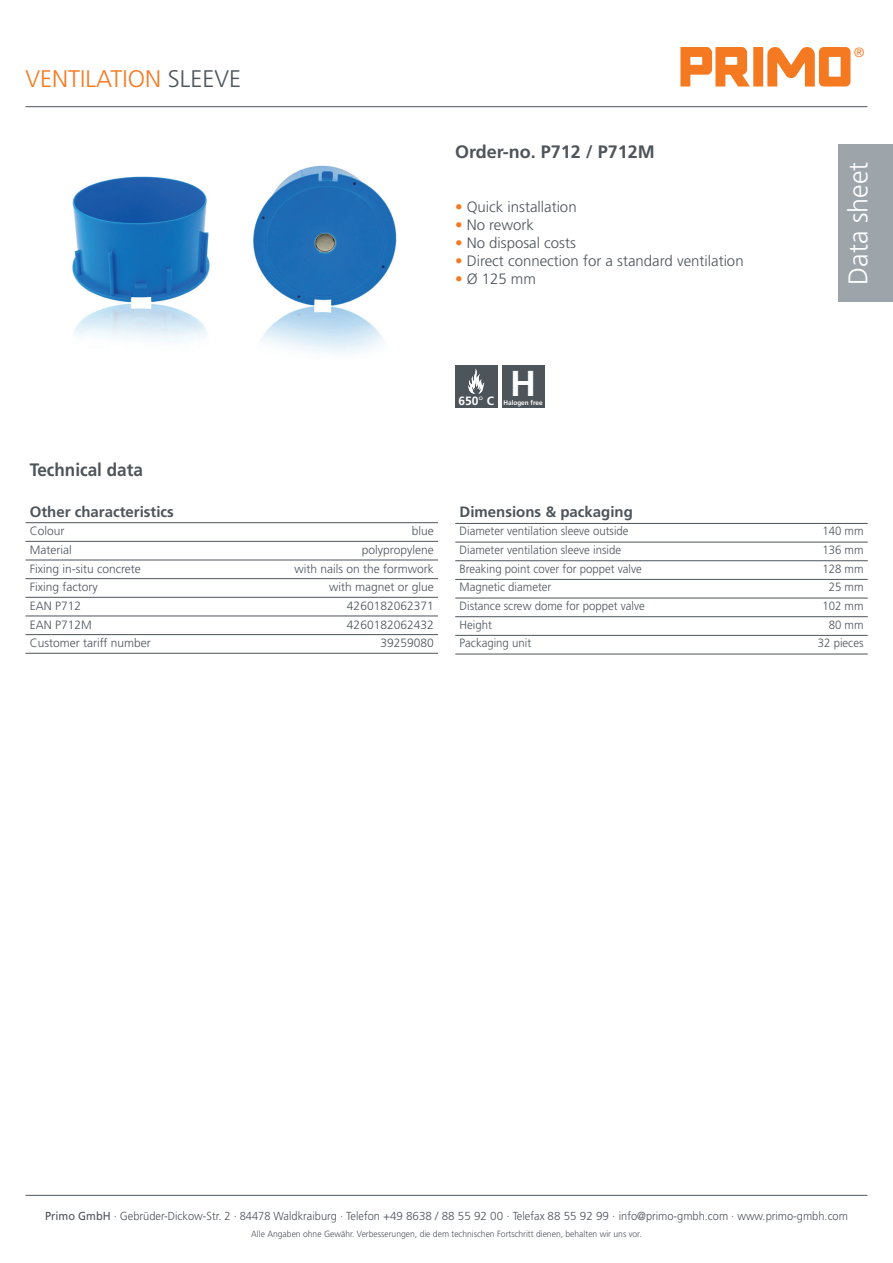
<style>
.page{position:relative;width:893px;height:1263px;background:#fff}
.page>*{position:absolute;margin:0;border:0;box-sizing:border-box;transform-origin:0 0}
.t1{font:700 36px "Frutiger";color:#fff}
.t2{font:300 27px "Frutiger";color:#fff}
.t3{font:300 24px "Frutiger";color:#f47921}
.Fließtext_Roman_grau{font:700 18px "Frutiger";color:#4d545a}
.Fließtext_Roman_grau-2{font:700 18px "Frutiger";color:#4d545a;scale:.95 1}
.Fließtext_Roman_grau-3{font:300 15px "Frutiger";color:#4d545a}
.t4{font:700 15px "Frutiger";color:#4d545a}
.t5{font:300 13.35px "Frutiger";color:#f47921}
.t6{font:300 12px "Frutiger";color:#4d545a;scale:.95 1}
.t7{font:300 12px "Frutiger";color:#4d545a}
.t8{font:700 12px "Frutiger";color:#fff}
.Headline_klein_Bold{font:300 11.7px "Frutiger";color:#4d545a;scale:.95 1}
.Headline_klein_Bold-2{font:300 9px "Frutiger";color:#4d545a;scale:.95 1}
.t9{font:700 6.75px "Frutiger";color:#fff;scale:.95 1}
.s1{color:#4d545a}
.s2{color:#f47921}
.s3{font-weight:300}
.s4{font-weight:400}
</style>
<div class="page">
<hr style="left:455px;top:523px;width:413px;height:1px;background:#4d545a">
<hr style="left:455px;top:542px;width:413px;height:1px;background:#4d545a">
<hr style="left:455px;top:560px;width:413px;height:1px;background:#4d545a">
<hr style="left:455px;top:579px;width:413px;height:1px;background:#4d545a">
<hr style="left:455px;top:598px;width:413px;height:1px;background:#4d545a">
<hr style="left:455px;top:616px;width:413px;height:1px;background:#4d545a">
<hr style="left:455px;top:635px;width:413px;height:1px;background:#4d545a">
<hr style="left:455px;top:654px;width:413px;height:1px;background:#4d545a">
<hr style="left:26px;top:522px;width:412px;height:1px;background:#4d545a">
<hr style="left:26px;top:541px;width:412px;height:1px;background:#4d545a">
<hr style="left:26px;top:560px;width:412px;height:1px;background:#4d545a">
<hr style="left:26px;top:578px;width:412px;height:1px;background:#4d545a">
<hr style="left:26px;top:597px;width:412px;height:1px;background:#4d545a">
<hr style="left:26px;top:616px;width:412px;height:1px;background:#4d545a">
<hr style="left:26px;top:634px;width:412px;height:1px;background:#4d545a">
<hr style="left:26px;top:653px;width:412px;height:1px;background:#4d545a">
<hr style="left:26px;top:1195px;width:841px;height:1px;background:#4d545a">
<div style="left:839px;top:145px;width:54px;height:157px;background:#9da5ab"></div>
<svg style="left:680px;top:47px;width:170px;height:40px"></svg>
<hr style="left:26px;top:106px;width:841px;height:1px;background:#4d545a">
<div style="left:455px;top:366px;width:42px;height:42px;background:#4d545a"></div>
<svg style="left:468px;top:369px;width:16px;height:25px"></svg>
<div style="left:502px;top:366px;width:42px;height:42px;background:#4d545a"></div>
<img style="left:72px;top:176px;width:138px;height:166px">
<img style="left:253px;top:165px;width:144px;height:190px">
<p class="t3" style="left:26px;top:65px;width:217px">VENTILATION <span class="s1">SLEEVE</span></p>
<p class="Fließtext_Roman_grau" style="left:455px;top:141px;width:201px">Order-no. P712 / P712M</p>
<p class="Fließtext_Roman_grau-3" style="left:455px;top:198px;width:123px"><span class="s2">•</span> Quick installation</p>
<p class="Fließtext_Roman_grau-3" style="left:455px;top:216px;width:80px"><span class="s2">•</span> No rework</p>
<p class="Fließtext_Roman_grau-3" style="left:455px;top:234px;width:122px"><span class="s2">•</span> No disposal costs</p>
<p class="Fließtext_Roman_grau-3" style="left:455px;top:252px;width:290px"><span class="s2">•</span> Direct connection for a standard ventilation</p>
<p class="Fließtext_Roman_grau-3" style="left:455px;top:270px;width:82px"><span class="s2">•</span> Ø 125 mm</p>
<p class="t5" style="left:854px;top:45px;width:12px">®</p>
<p class="t2" style="left:843px;top:285px;width:125px;rotate:-90deg">Data sheet</p>
<p class="Fließtext_Roman_grau-2" style="left:30px;top:459px;width:121px">Technical data</p>
<p class="t4" style="left:30px;top:503px;width:146px">Other characteristics</p>
<p class="t7" style="left:30px;top:524px;width:36px">Colour</p>
<p class="t7" style="left:412px;top:524px;width:24px">blue</p>
<p class="t7" style="left:30px;top:543px;width:43px">Material</p>
<p class="t7" style="left:362px;top:543px;width:73px">polypropylene</p>
<p class="t7" style="left:30px;top:562px;width:113px">Fixing in-situ concrete</p>
<p class="t7" style="left:294px;top:562px;width:141px">with nails on the formwork</p>
<p class="t7" style="left:30px;top:580px;width:69px">Fixing factory</p>
<p class="t7" style="left:329px;top:580px;width:106px">with magnet or glue</p>
<p class="t7" style="left:30px;top:599px;width:53px">EAN P712</p>
<p class="t7" style="left:347px;top:599px;width:88px">4260182062371</p>
<p class="t7" style="left:30px;top:618px;width:64px">EAN P712M</p>
<p class="t7" style="left:347px;top:618px;width:88px">4260182062432</p>
<p class="t7" style="left:30px;top:636px;width:123px">Customer tariff number</p>
<p class="t7" style="left:380px;top:636px;width:55px">39259080</p>
<p class="t1" style="left:510px;top:363px;width:27px">H</p>
<p class="t8" style="left:458px;top:394px;width:37px">650<span class="s3">°</span> C</p>
<p class="t9" style="left:503px;top:398px;width:43px">Halogen free</p>
<p class="t4" style="left:460px;top:503px;width:175px">Dimensions &amp; packaging</p>
<p class="t6" style="left:460px;top:524px;width:179px">Diameter ventilation sleeve outside</p>
<p class="t6" style="left:822px;top:524px;width:45px">140 mm</p>
<p class="t6" style="left:460px;top:543px;width:171px">Diameter ventilation sleeve inside</p>
<p class="t6" style="left:822px;top:543px;width:45px">136 mm</p>
<p class="t6" style="left:460px;top:562px;width:193px">Breaking point cover for poppet valve</p>
<p class="t6" style="left:822px;top:562px;width:45px">128 mm</p>
<p class="t6" style="left:460px;top:580px;width:98px">Magnetic diameter</p>
<p class="t6" style="left:829px;top:580px;width:38px">25 mm</p>
<p class="t6" style="left:460px;top:599px;width:197px">Distance screw dome for poppet valve</p>
<p class="t6" style="left:822px;top:599px;width:45px">102 mm</p>
<p class="t6" style="left:460px;top:618px;width:36px">Height</p>
<p class="t6" style="left:829px;top:618px;width:38px">80 mm</p>
<p class="t6" style="left:460px;top:636px;width:77px">Packaging unit</p>
<p class="t6" style="left:818px;top:636px;width:50px">32 pieces</p>
<p class="Headline_klein_Bold" style="left:45px;top:1210px;width:847px"><span class="s4">Primo GmbH</span> · Gebrüder-Dickow-Str. 2 · 84478 Waldkraiburg · Telefon +49 8638 / 88 55 92 00 · Telefax 88 55 92 99 · info@primo-gmbh.com · www.primo-gmbh.com</p>
<p class="Headline_klein_Bold-2" style="left:251px;top:1229px;width:412px">Alle Angaben ohne Gewähr. Verbesserungen, die dem technischen Fortschritt dienen, behalten wir uns vor.</p>
</div>
